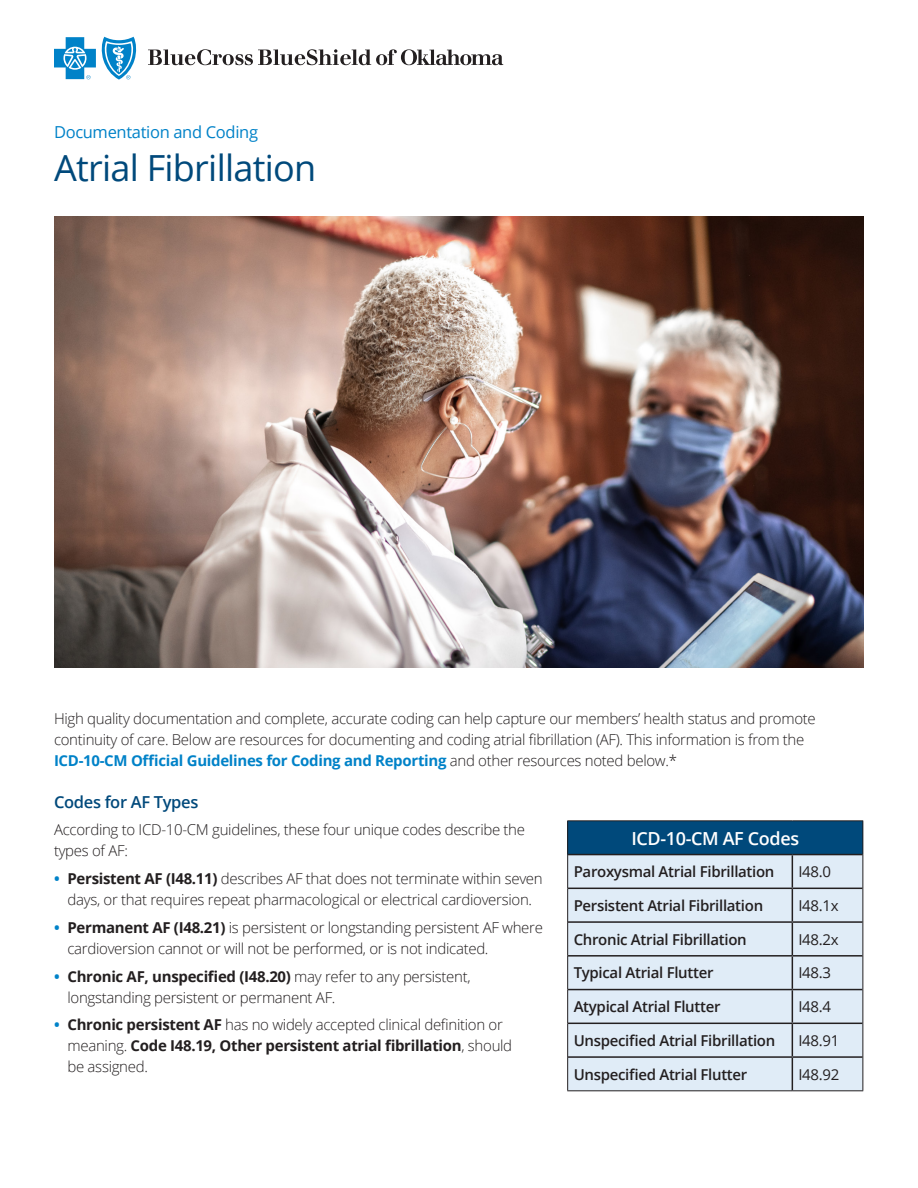
<style>
.page{position:relative;width:918px;height:1188px;background:#fff}
.page>*{position:absolute;margin:0;border:0;box-sizing:border-box;transform-origin:0 0}
.body_copy{font:36px "Open Sans";letter-spacing:-.02em;color:#00497b}
.body_copy-2{font:600 18px "Open Sans";letter-spacing:-.02em;color:#fff}
.body_copy-3{font:16.5px "Open Sans";letter-spacing:-.02em;color:#0082c8}
.subheads{font:600 16.5px "Open Sans";letter-spacing:-.02em;color:#00497b}
.body_copy-4{font:300 15px/21px "Open Sans";letter-spacing:-.02em;color:#231f20}
.body_copy-5{font:600 15px "Open Sans";letter-spacing:-.02em;color:#231f20}
.Bullets{font:300 15px/21px "Open Sans";letter-spacing:-.02em;color:#231f20}
.body_copy-6{font:15px "Open Sans";letter-spacing:-.02em;color:#231f20}
.s1{font-weight:700;color:#0082c8}
.s2{font-weight:700}
</style>
<div class="page">
<svg style="left:148px;top:49px;width:355px;height:16px"></svg>
<svg style="left:54px;top:37px;width:83px;height:43px"></svg>
<div style="left:568px;top:821px;width:295px;height:34px;background:#00497b"></div>
<div style="left:568px;top:855px;width:294px;height:235px;background:#e0ecf7"></div>
<hr style="left:568px;top:854px;width:224px;height:1px;background:#231f20">
<hr style="left:792px;top:854px;width:70px;height:1px;background:#231f20">
<hr style="left:792px;top:855px;width:1px;height:33px;background:#231f20">
<hr style="left:568px;top:888px;width:224px;height:1px;background:#231f20">
<hr style="left:792px;top:888px;width:70px;height:1px;background:#231f20">
<hr style="left:792px;top:889px;width:1px;height:32px;background:#231f20">
<hr style="left:568px;top:921px;width:224px;height:2px;background:#231f20">
<hr style="left:792px;top:921px;width:70px;height:2px;background:#231f20">
<hr style="left:792px;top:923px;width:1px;height:32px;background:#231f20">
<hr style="left:568px;top:955px;width:224px;height:2px;background:#231f20">
<hr style="left:792px;top:955px;width:70px;height:2px;background:#231f20">
<hr style="left:792px;top:957px;width:1px;height:32px;background:#231f20">
<hr style="left:568px;top:989px;width:224px;height:1px;background:#231f20">
<hr style="left:792px;top:989px;width:70px;height:1px;background:#231f20">
<hr style="left:792px;top:990px;width:1px;height:33px;background:#231f20">
<hr style="left:568px;top:1023px;width:224px;height:1px;background:#231f20">
<hr style="left:792px;top:1023px;width:70px;height:1px;background:#231f20">
<hr style="left:792px;top:1024px;width:1px;height:32px;background:#231f20">
<hr style="left:568px;top:1056px;width:224px;height:2px;background:#231f20">
<hr style="left:792px;top:1056px;width:70px;height:2px;background:#231f20">
<hr style="left:792px;top:1058px;width:1px;height:32px;background:#231f20">
<hr style="left:567px;top:820px;width:225px;height:1px;background:#231f20">
<hr style="left:567px;top:821px;width:1px;height:34px;background:#231f20">
<hr style="left:792px;top:820px;width:71px;height:1px;background:#231f20">
<hr style="left:862px;top:821px;width:1px;height:34px;background:#231f20">
<hr style="left:567px;top:855px;width:1px;height:33px;background:#231f20">
<hr style="left:862px;top:855px;width:1px;height:33px;background:#231f20">
<hr style="left:567px;top:888px;width:1px;height:34px;background:#231f20">
<hr style="left:862px;top:888px;width:1px;height:34px;background:#231f20">
<hr style="left:567px;top:922px;width:1px;height:34px;background:#231f20">
<hr style="left:862px;top:922px;width:1px;height:34px;background:#231f20">
<hr style="left:567px;top:956px;width:1px;height:34px;background:#231f20">
<hr style="left:862px;top:956px;width:1px;height:34px;background:#231f20">
<hr style="left:567px;top:990px;width:1px;height:33px;background:#231f20">
<hr style="left:862px;top:990px;width:1px;height:33px;background:#231f20">
<hr style="left:567px;top:1023px;width:1px;height:34px;background:#231f20">
<hr style="left:862px;top:1023px;width:1px;height:34px;background:#231f20">
<hr style="left:567px;top:1057px;width:1px;height:33px;background:#231f20">
<hr style="left:862px;top:1057px;width:1px;height:33px;background:#231f20">
<hr style="left:567px;top:1090px;width:225px;height:1px;background:#231f20">
<hr style="left:792px;top:1090px;width:71px;height:1px;background:#231f20">
<img style="left:54px;top:216px;width:810px;height:451px">
<p class="body_copy-3" style="left:54px;top:121px;width:206px">Documentation and Coding</p>
<p class="body_copy" style="left:54px;top:143px;width:264px">Atrial Fibrillation</p>
<p class="body_copy-4" style="left:54px;top:708px;width:763px">High quality documentation and complete, accurate coding can help capture our members’ health status and promote continuity of care. Below are resources for documenting and coding atrial fibrillation (AF). This information is from the<br><span class="s1">ICD-10-CM Official Guidelines for Coding and Reporting</span> and other resources noted below.*</p>
<p class="subheads" style="left:54px;top:790px;width:146px">Codes for AF Types</p>
<p class="Bullets" style="left:54px;top:819px;width:473px">According to ICD-10-CM guidelines, these four unique codes describe the types of AF:</p>
<p class="body_copy-4" style="left:54px;top:868px;width:490px;text-align:center"><span class="s1">•</span> <span class="s2">Persistent AF (I48.11)</span> describes AF that does not terminate within seven days, or that requires repeat pharmacological or electrical cardioversion.</p>
<p class="body_copy-4" style="left:68px;top:916px;width:477px;text-indent:-14px"><span class="s1">•</span> <span class="s2">Permanent AF (I48.21)</span> is persistent or longstanding persistent AF where cardioversion cannot or will not be performed, or is not indicated.</p>
<p class="body_copy-4" style="left:68px;top:965px;width:405px;text-indent:-14px"><span class="s1">•</span> <span class="s2">Chronic AF, unspecified (I48.20)</span> may refer to any persistent, longstanding persistent or permanent AF.</p>
<p class="body_copy-4" style="left:68px;top:1014px;width:446px;text-indent:-14px"><span class="s1">•</span> <span class="s2">Chronic persistent AF</span> has no widely accepted clinical definition or meaning. <span class="s2">Code I48.19, Other persistent atrial fibrillation</span>, should be assigned.</p>
<p class="body_copy-2" style="left:631px;top:826px;width:169px">ICD-10-CM AF Codes</p>
<p class="body_copy-5" style="left:574px;top:861px;width:202px">Paroxysmal Atrial Fibrillation</p>
<p class="body_copy-6" style="left:798px;top:861px;width:34px">I48.0</p>
<p class="body_copy-5" style="left:574px;top:895px;width:191px">Persistent Atrial Fibrillation</p>
<p class="body_copy-6" style="left:798px;top:895px;width:42px">I48.1x</p>
<p class="body_copy-5" style="left:574px;top:929px;width:175px">Chronic Atrial Fibrillation</p>
<p class="body_copy-6" style="left:798px;top:929px;width:42px">I48.2x</p>
<p class="body_copy-5" style="left:574px;top:963px;width:141px">Typical Atrial Flutter</p>
<p class="body_copy-6" style="left:798px;top:963px;width:34px">I48.3</p>
<p class="body_copy-5" style="left:574px;top:996px;width:148px">Atypical Atrial Flutter</p>
<p class="body_copy-6" style="left:798px;top:996px;width:34px">I48.4</p>
<p class="body_copy-5" style="left:574px;top:1030px;width:203px">Unspecified Atrial Fibrillation</p>
<p class="body_copy-6" style="left:798px;top:1030px;width:42px">I48.91</p>
<p class="body_copy-5" style="left:574px;top:1064px;width:175px">Unspecified Atrial Flutter</p>
<p class="body_copy-6" style="left:798px;top:1064px;width:42px">I48.92</p>
</div>
